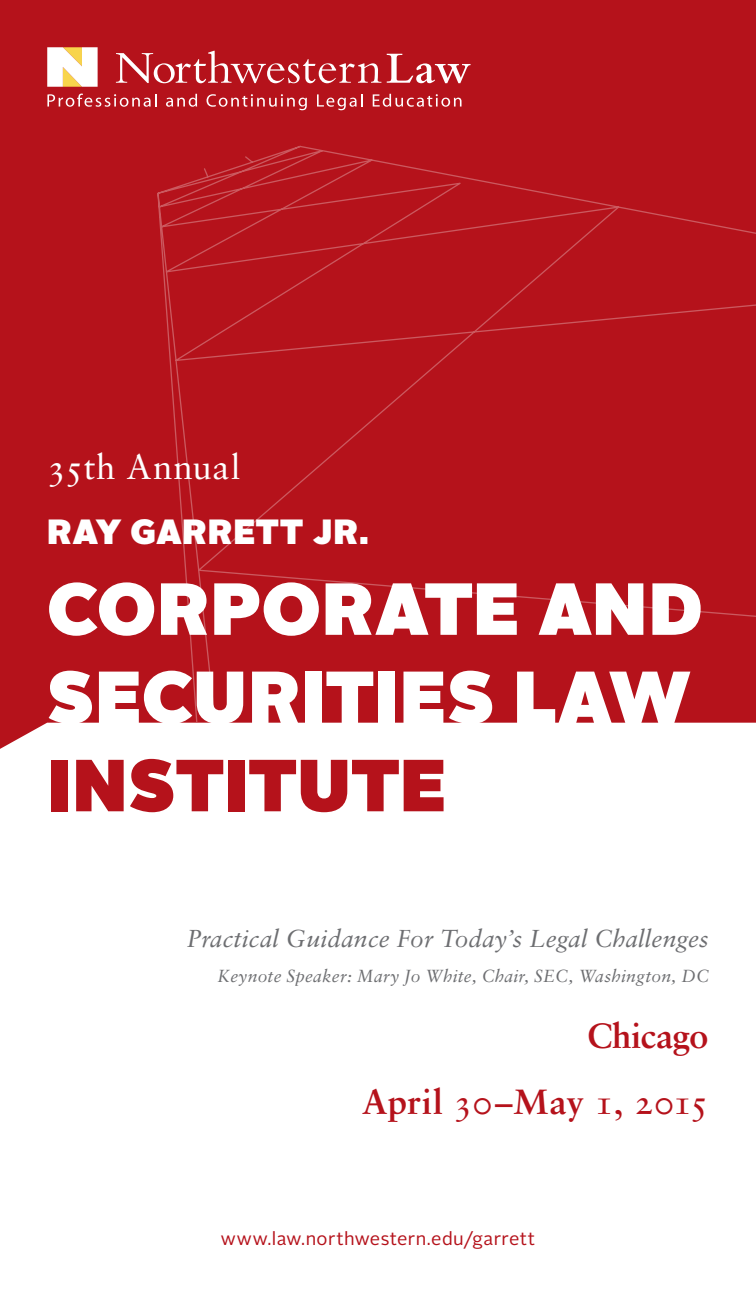
<style>
.page{position:relative;width:756px;height:1292px;background:#fff}
.page>*{position:absolute;margin:0;border:0;box-sizing:border-box;transform-origin:0 0}
.t1{font:900 73.5px/88.2px "Alright Sans";letter-spacing:.015em;color:#fff}
.t2{font:900 73.5px "Alright Sans";color:#b5121b}
.t3{font:700 35px/65.6px "Sabon";letter-spacing:-.005em;color:#b5121b;text-align:right}
.t4{font:900 35px "Alright Sans";letter-spacing:.015em;color:#fff}
.t5{font:35px "Sabon";letter-spacing:.025em;color:#fff}
.t6{font:italic 24.5px "Sabon";color:#6d6e71}
.t7{font:18.38px "Alright Sans";letter-spacing:.02em;color:#b5121b}
.t8{font:italic 17.5px "Sabon";letter-spacing:.01em;color:#6d6e71}
.s1{font-family:"Sabon Roman SC"}
.s2{font-family:"Sabon Roman SC";font-weight:400}
</style>
<div class="page">
<div style="left:0;top:0;width:756px;height:749px;background:#b5121b"></div>
<svg style="left:146px;top:145px;width:610px;height:604px"></svg>
<svg style="left:47px;top:94px;width:110px;height:13px"></svg>
<svg style="left:166px;top:94px;width:31px;height:13px"></svg>
<svg style="left:207px;top:94px;width:100px;height:16px"></svg>
<svg style="left:317px;top:94px;width:45px;height:16px"></svg>
<svg style="left:373px;top:94px;width:89px;height:13px"></svg>
<svg style="left:116px;top:51px;width:265px;height:32px"></svg>
<svg style="left:387px;top:54px;width:84px;height:29px"></svg>
<svg style="left:47px;top:47px;width:51px;height:40px"></svg>
<h2 class="t5" style="left:47px;top:446px;width:195px"><span class="s1">35</span>th Annual</h2>
<h2 class="t4" style="left:47px;top:506px;width:323px">RAY GARRETT JR.</h2>
<h1 class="t1" style="left:47px;top:564px;width:657px">CORPORATE AND<br>SECURITIES LAW</h1>
<h1 class="t2" style="left:47px;top:732px;width:401px">INSTITUTE</h1>
<h3 class="t6" style="left:187px;top:924px;width:524px">Practical Guidance For Today’s Legal Challenges</h3>
<p class="t8" style="left:217px;top:966px;width:493px">Keynote Speaker: Mary Jo White, Chair, SEC, Washington, DC</p>
<h2 class="t3" style="left:362px;top:1002px;width:348px">Chicago<br>April <span class="s2">30</span>–May <span class="s2">1, 2015</span></h2>
<p class="t7" style="left:221px;top:1225px;width:316px">www.law.northwestern.edu/garrett</p>
</div>
